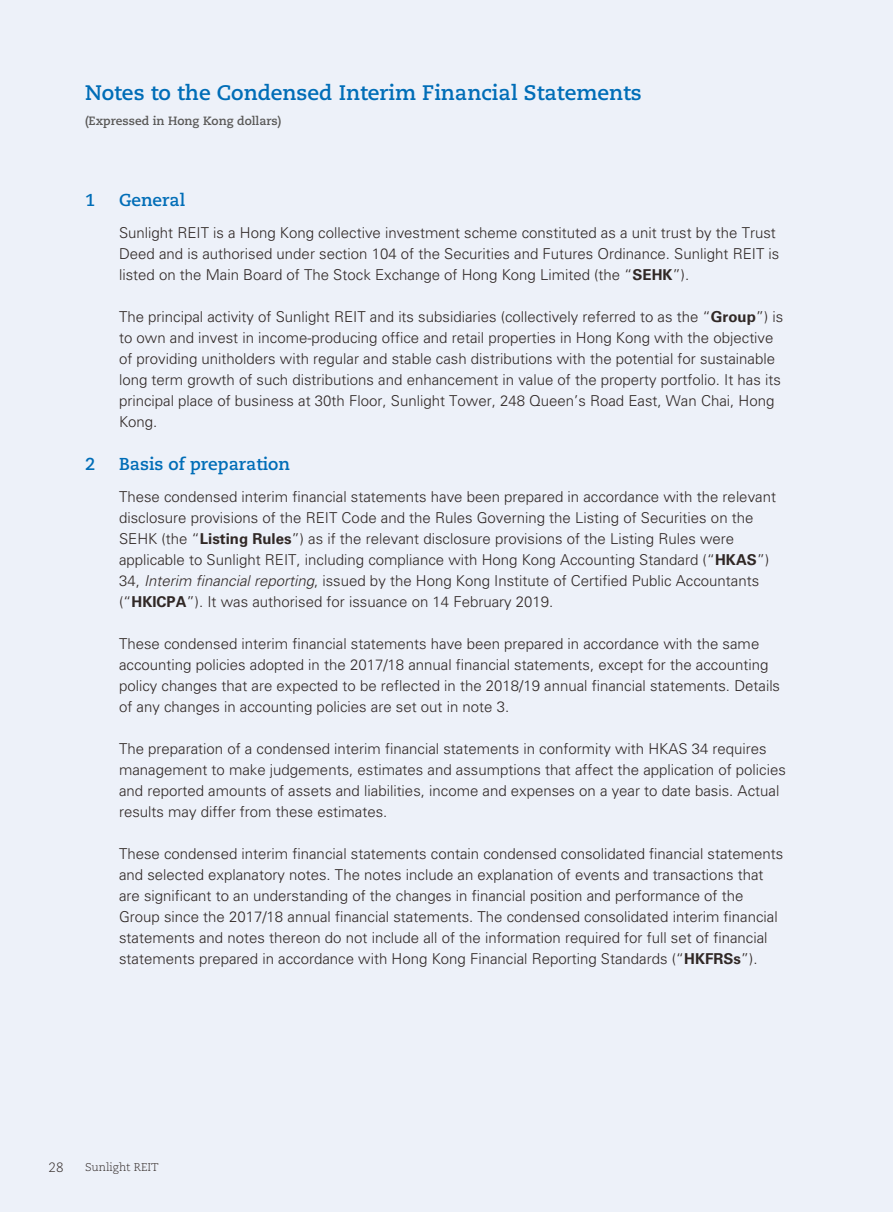
<style>
.page{position:relative;width:893px;height:1212px;background:#edf1f9}
.page>*{position:absolute;margin:0;border:0;box-sizing:border-box;transform-origin:0 0}
.t1{font:700 21px "Caecilia LT Std";color:#006db7}
.t2{font:700 17.25px "Caecilia LT Std";color:#006db7}
.t3{font:300 15px/21px "Univers LT Std";color:#302826}
.t4{font:300 13.5px "Caecilia LT Std";color:#302826}
.t5{font:700 12px "Caecilia LT Std";color:#595857}
.t6{font:300 11.25px "Caecilia LT Std";color:#302826}
.s1{font-weight:700}
.s2{font-style:italic}
</style>
<div class="page">
<h1 class="t1" style="left:85px;top:81px;width:558px">Notes to the Condensed Interim Financial Statements</h1>
<p class="t5" style="left:85px;top:114px;width:198px">(Expressed in Hong Kong dollars)</p>
<p class="t2" style="left:85px;top:189px;width:12px">1</p>
<p class="t2" style="left:119px;top:189px;width:68px">General</p>
<p class="t3" style="left:119px;top:222px;width:662px">Sunlight REIT is a Hong Kong collective investment scheme constituted as a unit trust by the Trust<br>Deed and is authorised under section 104 of the Securities and Futures Ordinance. Sunlight REIT is listed on the Main Board of The Stock Exchange of Hong Kong Limited (the “<span class="s1">SEHK</span>”).</p>
<p class="t3" style="left:119px;top:306px;width:666px">The principal activity of Sunlight REIT and its subsidiaries (collectively referred to as the “<span class="s1">Group</span>”) is to own and invest in income-producing office and retail properties in Hong Kong with the objective of providing unitholders with regular and stable cash distributions with the potential for sustainable long term growth of such distributions and enhancement in value of the property portfolio. It has its principal place of business at 30th Floor, Sunlight Tower, 248 Queen’s Road East, Wan Chai, Hong Kong.</p>
<p class="t2" style="left:85px;top:454px;width:12px">2</p>
<p class="t2" style="left:119px;top:454px;width:172px">Basis of preparation</p>
<p class="t3" style="left:119px;top:486px;width:658px">These condensed interim financial statements have been prepared in accordance with the relevant disclosure provisions of the REIT Code and the Rules Governing the Listing of Securities on the SEHK (the “<span class="s1">Listing Rules</span>”) as if the relevant disclosure provisions of the Listing Rules were applicable to Sunlight REIT, including compliance with Hong Kong Accounting Standard (“<span class="s1">HKAS</span>”)<br>34, <span class="s2">Interim financial reporting</span>, issued by the Hong Kong Institute of Certified Public Accountants (“<span class="s1">HKICPA</span>”). It was authorised for issuance on 14 February 2019.</p>
<p class="t3" style="left:119px;top:633px;width:663px">These condensed interim financial statements have been prepared in accordance with the same accounting policies adopted in the 2017/18 annual financial statements, except for the accounting policy changes that are expected to be reflected in the 2018/19 annual financial statements. Details of any changes in accounting policies are set out in note 3.</p>
<p class="t3" style="left:119px;top:738px;width:668px">The preparation of a condensed interim financial statements in conformity with HKAS 34 requires management to make judgements, estimates and assumptions that affect the application of policies and reported amounts of assets and liabilities, income and expenses on a year to date basis. Actual results may differ from these estimates.</p>
<p class="t3" style="left:119px;top:843px;width:666px">These condensed interim financial statements contain condensed consolidated financial statements and selected explanatory notes. The notes include an explanation of events and transactions that are significant to an understanding of the changes in financial position and performance of the Group since the 2017/18 annual financial statements. The condensed consolidated interim financial statements and notes thereon do not include all of the information required for full set of financial statements prepared in accordance with Hong Kong Financial Reporting Standards (“<span class="s1">HKFRSs</span>”).</p>
<p class="t4" style="left:48px;top:1159px;width:17px">28</p>
<p class="t6" style="left:85px;top:1160px;width:75px">Sunlight REIT</p>
</div>
